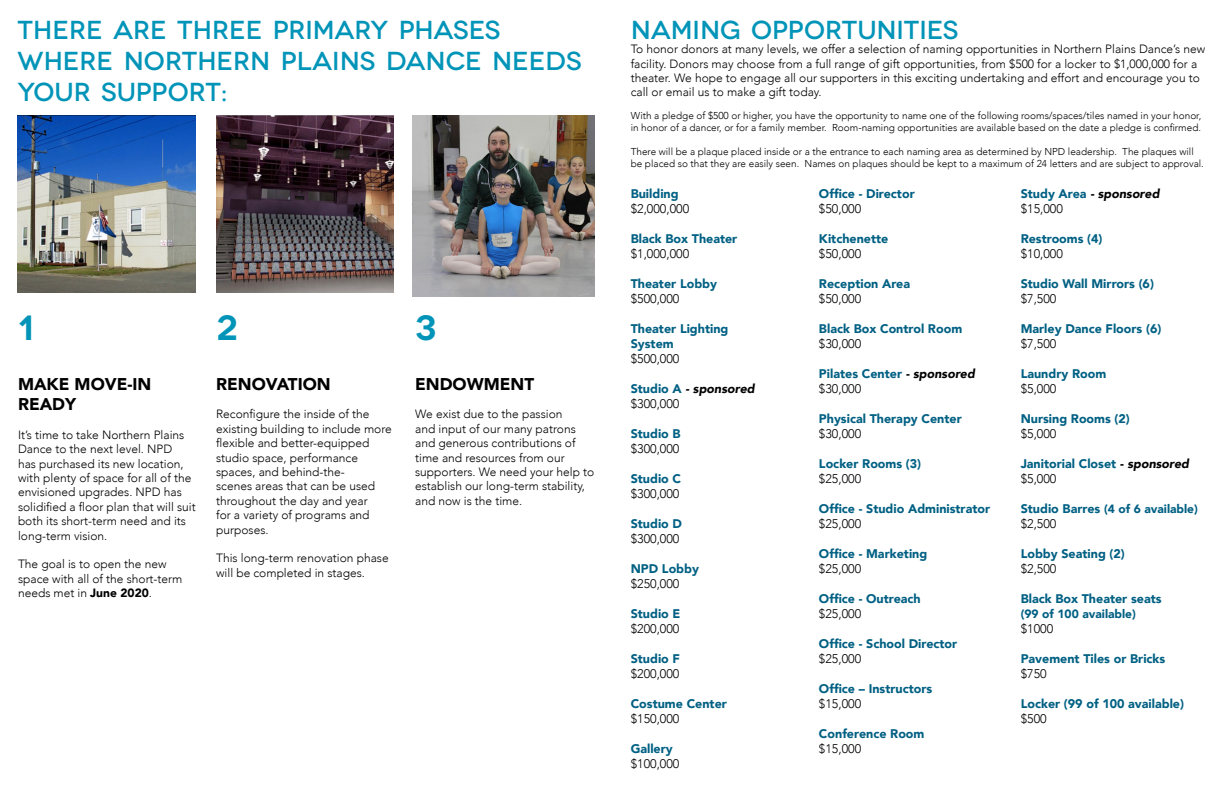
<style>
.page{position:relative;width:1224px;height:792px;background:#fff}
.page>*{position:absolute;margin:0;border:0;box-sizing:border-box;transform-origin:0 0}
.t1{font:600 35px "Novecentowide";color:#0094b8}
.t2{font:500 26px/31.2px "Novecentowide";color:#0094b8}
.t3{font:900 17px/20.4px "Avenir";color:#000}
.t4{font:900 12.5px/15px "Avenir";color:#006083}
.t5{font:300 12.5px "Avenir";color:#000}
.t6{font:italic 900 12.5px/15px "Avenir";color:#000}
.t7{font:300 12px/14.4px "Avenir";color:#000}
.t8{font:900 12px "Avenir";color:#006083}
.t9{font:300 10px/12px "Avenir";color:#000}
.s1{font-weight:900}
.s2{font-style:normal;color:#006083}
.s3{font-weight:300;font-style:normal}
.s4{font-style:italic;color:#000}
.s5{font-weight:300;color:#000}
.s6{font-size:12.5px}
</style>
<div class="page">
<img style="left:18px;top:115px;width:177px;height:178px">
<img style="left:413px;top:115px;width:181px;height:182px">
<img style="left:216px;top:115px;width:178px;height:178px">
<h2 class="t2" style="left:18px;top:14px;width:566px">THERE ARE THREE PRIMARY PHASES<br>WHERE NORTHERN PLAINS DANCE NEEDS<br>YOUR SUPPORT:</h2>
<h1 class="t1" style="left:18px;top:307px;width:17px">1</h1>
<h3 class="t3" style="left:18px;top:373px;width:135px">MAKE MOVE-IN<br>READY</h3>
<p class="t7" style="left:18px;top:428px;width:179px">It’s time to take Northern Plains<br>Dance to the next level. NPD<br>has purchased its new location, with plenty of space for all of the envisioned upgrades. NPD has solidified a floor plan that will suit both its short-term need and its long-term vision.</p>
<p class="t7" style="left:18px;top:557px;width:166px">The goal is to open the new space with all of the short-term needs met in <span class="s1">June 2020</span>.</p>
<h1 class="t1" style="left:216px;top:307px;width:24px">2</h1>
<h3 class="t3" style="left:216px;top:373px;width:116px">RENOVATION</h3>
<p class="t7" style="left:216px;top:407px;width:177px">Reconfigure the inside of the existing building to include more flexible and better-equipped studio space, performance spaces, and behind-the-<br>scenes areas that can be used throughout the day and year<br>for a variety of programs and purposes.</p>
<p class="t7" style="left:216px;top:551px;width:174px">This long-term renovation phase will be completed in stages.</p>
<h1 class="t1" style="left:415px;top:307px;width:23px">3</h1>
<h3 class="t3" style="left:415px;top:373px;width:120px">ENDOWMENT</h3>
<p class="t7" style="left:415px;top:407px;width:181px">We exist due to the passion<br>and input of our many patrons and generous contributions of time and resources from our supporters. We need your help to establish our long-term stability, and now is the time.</p>
<h2 class="t2" style="left:631px;top:14px;width:329px">NAMING OPPORTUNITIES</h2>
<p class="t7" style="left:631px;top:42px;width:576px">To honor donors at many levels, we offer a selection of naming opportunities in Northern Plains Dance’s new facility. Donors may choose from a full range of gift opportunities, from $500 for a locker to $1,000,000 for a theater. We hope to engage all our supporters in this exciting undertaking and effort and encourage you to call or email us to make a gift today.</p>
<p class="t9" style="left:631px;top:110px;width:572px">With a pledge of $500 or higher, you have the opportunity to name one of the following rooms/spaces/tiles named in your honor, in honor of a dancer, or for a family member. Room-naming opportunities are available based on the date a pledge is confirmed.</p>
<p class="t9" style="left:631px;top:146px;width:575px">There will be a plaque placed inside or a the entrance to each naming area as determined by NPD leadership. The plaques will be placed so that they are easily seen. Names on plaques should be kept to a maximum of 24 letters and are subject to approval.</p>
<p class="t4" style="left:631px;top:186px;width:49px">Building</p>
<p class="t5" style="left:631px;top:202px;width:60px">$2,000,000</p>
<p class="t4" style="left:631px;top:231px;width:108px">Black Box Theater</p>
<p class="t5" style="left:631px;top:247px;width:60px">$1,000,000</p>
<p class="t4" style="left:631px;top:276px;width:88px">Theater Lobby</p>
<p class="t5" style="left:631px;top:292px;width:50px">$500,000</p>
<p class="t4" style="left:631px;top:321px;width:99px">Theater Lighting<br>System</p>
<p class="t5" style="left:631px;top:352px;width:50px">$500,000</p>
<p class="t6" style="left:631px;top:381px;width:126px"><span class="s2">Studio A</span> - sponsored <span class="s3">$300,000</span></p>
<p class="t4" style="left:631px;top:426px;width:51px">Studio B</p>
<p class="t5" style="left:631px;top:442px;width:50px">$300,000</p>
<p class="t4" style="left:631px;top:471px;width:52px">Studio C</p>
<p class="t5" style="left:631px;top:487px;width:50px">$300,000</p>
<p class="t4" style="left:631px;top:516px;width:53px">Studio D</p>
<p class="t5" style="left:631px;top:532px;width:50px">$300,000</p>
<p class="t4" style="left:631px;top:561px;width:70px">NPD Lobby</p>
<p class="t5" style="left:631px;top:577px;width:50px">$250,000</p>
<p class="t4" style="left:631px;top:606px;width:51px">Studio E</p>
<p class="t5" style="left:631px;top:622px;width:50px">$200,000</p>
<p class="t4" style="left:631px;top:651px;width:51px">Studio F</p>
<p class="t5" style="left:631px;top:667px;width:50px">$200,000</p>
<p class="t4" style="left:631px;top:696px;width:98px">Costume Center</p>
<p class="t5" style="left:631px;top:712px;width:50px">$150,000</p>
<p class="t4" style="left:631px;top:741px;width:44px">Gallery</p>
<p class="t5" style="left:631px;top:757px;width:50px">$100,000</p>
<p class="t4" style="left:819px;top:186px;width:97px">Office - Director</p>
<p class="t5" style="left:819px;top:202px;width:44px">$50,000</p>
<p class="t4" style="left:819px;top:231px;width:71px">Kitchenette</p>
<p class="t5" style="left:819px;top:247px;width:44px">$50,000</p>
<p class="t4" style="left:819px;top:276px;width:93px">Reception Area</p>
<p class="t5" style="left:819px;top:292px;width:44px">$50,000</p>
<p class="t4" style="left:819px;top:321px;width:145px">Black Box Control Room</p>
<p class="t5" style="left:819px;top:337px;width:44px">$30,000</p>
<p class="t4" style="left:819px;top:366px;width:157px">Pilates Center <span class="s4">- sponsored </span><span class="s5">$30,000</span></p>
<p class="t4" style="left:819px;top:411px;width:144px">Physical Therapy Center</p>
<p class="t5" style="left:819px;top:427px;width:44px">$30,000</p>
<p class="t4" style="left:819px;top:456px;width:104px">Locker Rooms (3)</p>
<p class="t5" style="left:819px;top:472px;width:44px">$25,000</p>
<p class="t4" style="left:819px;top:501px;width:173px">Office - Studio Administrator</p>
<p class="t5" style="left:819px;top:517px;width:44px">$25,000</p>
<p class="t4" style="left:819px;top:546px;width:110px">Office - Marketing</p>
<p class="t5" style="left:819px;top:562px;width:44px">$25,000</p>
<p class="t4" style="left:819px;top:591px;width:103px">Office - Outreach</p>
<p class="t5" style="left:819px;top:607px;width:44px">$25,000</p>
<p class="t4" style="left:819px;top:636px;width:140px">Office - School Director</p>
<p class="t5" style="left:819px;top:652px;width:44px">$25,000</p>
<p class="t4" style="left:819px;top:681px;width:115px">Office – Instructors</p>
<p class="t5" style="left:819px;top:697px;width:44px">$15,000</p>
<p class="t4" style="left:819px;top:726px;width:107px">Conference Room</p>
<p class="t5" style="left:819px;top:742px;width:44px">$15,000</p>
<p class="t6" style="left:1021px;top:186px;width:140px"><span class="s2">Study Area</span> - sponsored <span class="s3">$15,000</span></p>
<p class="t4" style="left:1021px;top:231px;width:83px">Restrooms (4)</p>
<p class="t5" style="left:1021px;top:247px;width:44px">$10,000</p>
<p class="t4" style="left:1021px;top:276px;width:135px">Studio Wall Mirrors (6)</p>
<p class="t5" style="left:1021px;top:292px;width:37px">$7,500</p>
<p class="t4" style="left:1021px;top:321px;width:142px">Marley Dance Floors (6)</p>
<p class="t5" style="left:1021px;top:337px;width:37px">$7,500</p>
<p class="t4" style="left:1021px;top:366px;width:87px">Laundry Room</p>
<p class="t5" style="left:1021px;top:382px;width:37px">$5,000</p>
<p class="t4" style="left:1021px;top:411px;width:111px">Nursing Rooms (2)</p>
<p class="t5" style="left:1021px;top:427px;width:37px">$5,000</p>
<p class="t4" style="left:1021px;top:456px;width:170px">Janitorial Closet <span class="s4">- sponsored </span><span class="s5">$5,000</span></p>
<p class="t8" style="left:1021px;top:499px;width:179px"><span class="s6">Studio Barres</span> (4 of 6 available)</p>
<p class="t5" style="left:1021px;top:517px;width:37px">$2,500</p>
<p class="t4" style="left:1021px;top:546px;width:106px">Lobby Seating (2)</p>
<p class="t5" style="left:1021px;top:562px;width:37px">$2,500</p>
<p class="t4" style="left:1021px;top:591px;width:142px">Black Box Theater seats</p>
<p class="t8" style="left:1021px;top:604px;width:117px">(99 of 100 available)</p>
<p class="t5" style="left:1021px;top:622px;width:34px">$1000</p>
<p class="t4" style="left:1021px;top:651px;width:146px">Pavement Tiles or Bricks</p>
<p class="t5" style="left:1021px;top:667px;width:28px">$750</p>
<p class="t4" style="left:1021px;top:696px;width:165px">Locker (99 of 100 available)</p>
<p class="t5" style="left:1021px;top:712px;width:28px">$500</p>
</div>
